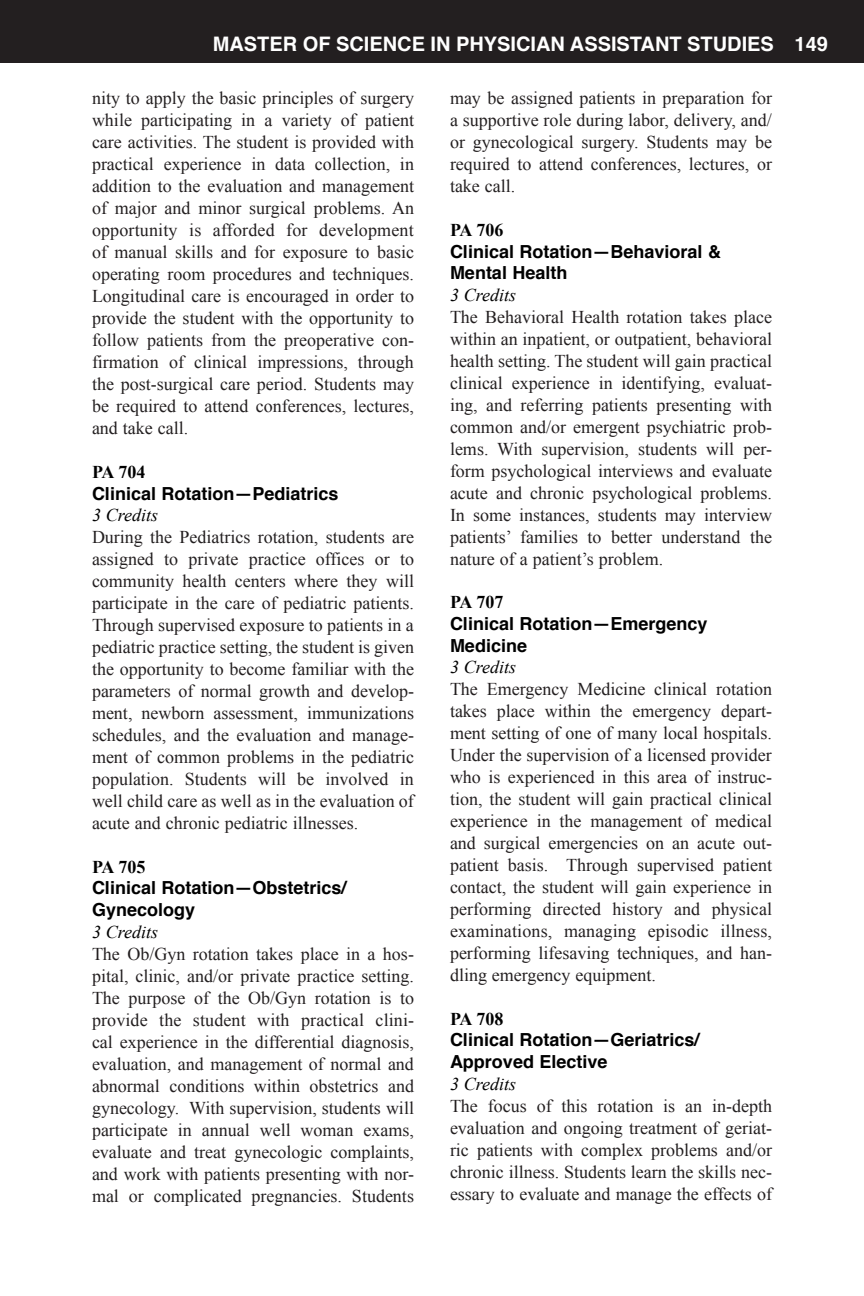
<style>
.page{position:relative;width:864px;height:1296px;background:#fff}
.page>*{position:absolute;margin:0;border:0;box-sizing:border-box;transform-origin:0 0}
.t1{font:700 20px "Helvetica";color:#fff}
.Course_Description{font:18px/22px "Times New Roman";color:#231f20;text-align:justify}
.t2{font:700 18px/21.6px "Helvetica";color:#000}
.t3{font:italic 18px "Times New Roman";color:#000}
.t4{font:700 18px "Times New Roman";color:#000}
</style>
<div class="page">
<div style="left:0;top:0;width:864px;height:63px;background:#231f20"></div>
<p class="t1" style="left:213px;top:28px;width:617px">MASTER OF SCIENCE IN PHYSICIAN ASSISTANT STUDIES 149</p>
<p class="Course_Description" style="left:92px;top:87px;width:324px">nity to apply the basic principles of surgery while participating in a variety of patient care activities. The student is provided with practical experience in data collection, in addition to the evaluation and management of major and minor surgical problems. An opportunity is afforded for development of manual skills and for exposure to basic operating room procedures and techniques.<br>Longitudinal care is encouraged in order to provide the student with the opportunity to follow patients from the preoperative con&shy;firmation of clinical impressions, through the post-surgical care period. Students may be required to attend conferences, lectures, and take call.</p>
<p class="t4" style="left:92px;top:460px;width:55px">PA 704</p>
<p class="t2" style="left:92px;top:483px;width:248px">Clinical Rotation—Pediatrics</p>
<p class="t3" style="left:92px;top:505px;width:68px">3 Credits</p>
<p class="Course_Description" style="left:92px;top:526px;width:324px">During the Pediatrics rotation, students are assigned to private practice offices or to community health centers where they will participate in the care of pediatric patients.<br>Through supervised exposure to patients in a pediatric practice setting, the student is given the opportunity to become familiar with the parameters of normal growth and develop&shy;ment, newborn assessment, immunizations schedules, and the evaluation and manage&shy;ment of common problems in the pediatric population. Students will be involved in well child care as well as in the evaluation of acute and chronic pediatric illnesses.</p>
<p class="t4" style="left:92px;top:854px;width:55px">PA 705</p>
<p class="t2" style="left:92px;top:878px;width:256px">Clinical Rotation—Obstetrics/<br>Gynecology</p>
<p class="t3" style="left:92px;top:921px;width:68px">3 Credits</p>
<p class="Course_Description" style="left:92px;top:942px;width:324px">The Ob/Gyn rotation takes place in a hos&shy;pital, clinic, and/or private practice setting.<br>The purpose of the Ob/Gyn rotation is to provide the student with practical clini&shy;cal experience in the differential diagnosis, evaluation, and management of normal and abnormal conditions within obstetrics and gynecology. With supervision, students will participate in annual well woman exams, evaluate and treat gynecologic complaints, and work with patients presenting with nor&shy;mal or complicated pregnancies. Students</p>
<p class="Course_Description" style="left:450px;top:87px;width:324px">may be assigned patients in preparation for a supportive role during labor, delivery, and/ or gynecological surgery. Students may be required to attend conferences, lectures, or take call.</p>
<p class="t4" style="left:450px;top:218px;width:55px">PA 706</p>
<p class="t2" style="left:450px;top:241px;width:273px">Clinical Rotation—Behavioral &amp;<br>Mental Health</p>
<p class="t3" style="left:450px;top:284px;width:68px">3 Credits</p>
<p class="Course_Description" style="left:450px;top:306px;width:324px">The Behavioral Health rotation takes place within an inpatient, or outpatient, behavioral health setting. The student will gain practical clinical experience in identifying, evaluat&shy;ing, and referring patients presenting with common and/or emergent psychiatric prob&shy;lems. With supervision, students will per&shy;form psychological interviews and evaluate acute and chronic psychological problems.<br>In some instances, students may interview patients’ families to better understand the nature of a patient’s problem.</p>
<p class="t4" style="left:450px;top:590px;width:55px">PA 707</p>
<p class="t2" style="left:450px;top:613px;width:259px">Clinical Rotation—Emergency<br>Medicine</p>
<p class="t3" style="left:450px;top:657px;width:68px">3 Credits</p>
<p class="Course_Description" style="left:450px;top:678px;width:324px">The Emergency Medicine clinical rotation takes place within the emergency depart&shy;ment setting of one of many local hospitals.<br>Under the supervision of a licensed provider who is experienced in this area of instruc&shy;tion, the student will gain practical clinical experience in the management of medical and surgical emergencies on an acute out&shy;patient basis. Through supervised patient contact, the student will gain experience in performing directed history and physical examinations, managing episodic illness, performing lifesaving techniques, and han&shy;dling emergency equipment.</p>
<p class="t4" style="left:450px;top:1006px;width:55px">PA 708</p>
<p class="t2" style="left:450px;top:1030px;width:251px">Clinical Rotation—Geriatrics/<br>Approved Elective</p>
<p class="t3" style="left:450px;top:1073px;width:68px">3 Credits</p>
<p class="Course_Description" style="left:450px;top:1094px;width:324px">The focus of this rotation is an in-depth evaluation and ongoing treatment of geriat&shy;ric patients with complex problems and/or chronic illness. Students learn the skills nec&shy;essary to evaluate and manage the effects of</p>
</div>
